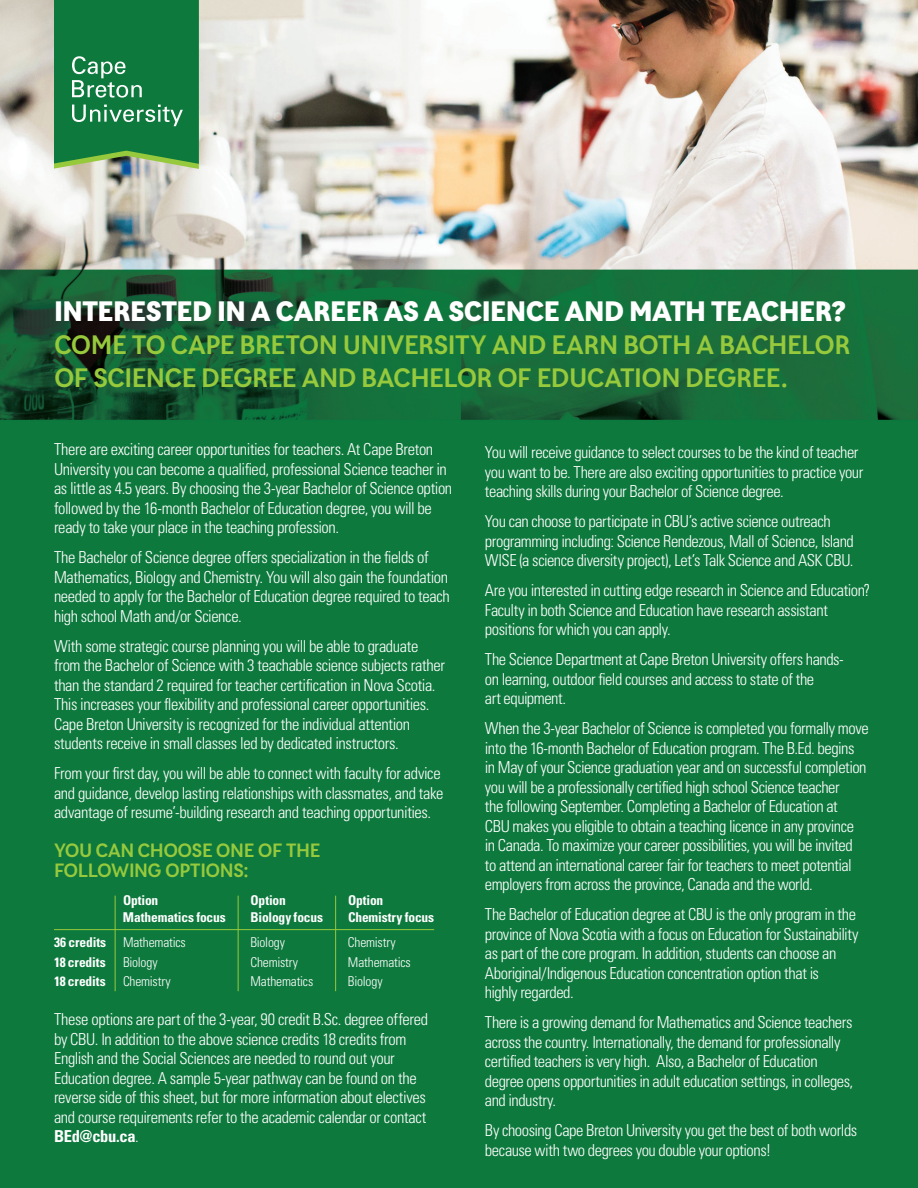
<style>
.page{position:relative;width:918px;height:1188px;background:#fff}
.page>*{position:absolute;margin:0;border:0;box-sizing:border-box;transform-origin:0 0}
.main_text{font:900 28.5px "Lean O Sans FY";letter-spacing:-.02em;color:#fff}
.main_text-2{font:700 27px/33px "Lean O Sans FY";letter-spacing:-.02em;color:#97c93c}
.main_text-3{font:700 19.5px "Lean O Sans FY";letter-spacing:-.025em;color:#97c93c}
.main_text-4{font:300 condensed 16.5px/19.5px "Univers LT Std";letter-spacing:-.025em;color:#fff}
.main_text-5{font:300 condensed 13.5px "Univers LT Std";letter-spacing:-.015em;color:#fff}
.main_text-6{font:700 condensed 13.5px "Univers LT Std";letter-spacing:-.01em;color:#fff}
.s1{font-weight:700}
</style>
<div class="page">
<img style="left:0;top:0;width:918px;height:1188px">
<svg style="left:54px;top:0;width:145px;height:169px;background:#23844b"></svg>
<hr style="left:238px;top:896px;width:1px;height:95px;background:#97c93c">
<hr style="left:335px;top:896px;width:1px;height:95px;background:#97c93c">
<hr style="left:115px;top:896px;width:1px;height:95px;background:#97c93c">
<hr style="left:54px;top:929px;width:380px;height:1px;background:#97c93c">
<p class="main_text" style="left:54px;top:293px;width:793px">INTERESTED IN A CAREER AS A SCIENCE AND MATH TEACHER?</p>
<p class="main_text-2" style="left:54px;top:328px;width:798px">COME TO CAPE BRETON UNIVERSITY AND EARN BOTH A BACHELOR<br>OF SCIENCE DEGREE AND BACHELOR OF EDUCATION DEGREE.</p>
<p class="main_text-4" style="left:54px;top:440px;width:400px">There are exciting career opportunities for teachers. At Cape Breton University you can become a qualified, professional Science teacher in as little as 4.5 years. By choosing the 3-year Bachelor of Science option followed by the 16-month Bachelor of Education degree, you will be ready to take your place in the teaching profession.</p>
<p class="main_text-4" style="left:54px;top:548px;width:397px">The Bachelor of Science degree offers specialization in the fields of Mathematics, Biology and Chemistry. You will also gain the foundation needed to apply for the Bachelor of Education degree required to teach high school Math and/or Science.</p>
<p class="main_text-4" style="left:54px;top:636px;width:393px">With some strategic course planning you will be able to graduate from the Bachelor of Science with 3 teachable science subjects rather than the standard 2 required for teacher certification in Nova Scotia.<br>This increases your flexibility and professional career opportunities.</p>
<p class="main_text-4" style="left:54px;top:714px;width:358px">Cape Breton University is recognized for the individual attention students receive in small classes led by dedicated instructors.</p>
<p class="main_text-4" style="left:54px;top:764px;width:391px">From your first day, you will be able to connect with faculty for advice and guidance, develop lasting relationships with classmates, and take advantage of resume’-building research and teaching opportunities.</p>
<p class="main_text-3" style="left:54px;top:838px;width:268px">YOU CAN CHOOSE ONE OF THE</p>
<p class="main_text-3" style="left:54px;top:858px;width:196px">FOLLOWING OPTIONS:</p>
<p class="main_text-6" style="left:123px;top:892px;width:37px">Option</p>
<p class="main_text-6" style="left:251px;top:892px;width:37px">Option</p>
<p class="main_text-6" style="left:348px;top:892px;width:37px">Option</p>
<p class="main_text-6" style="left:123px;top:909px;width:104px">Mathematics focus</p>
<p class="main_text-6" style="left:251px;top:909px;width:74px">Biology focus</p>
<p class="main_text-6" style="left:348px;top:909px;width:88px">Chemistry focus</p>
<p class="main_text-5" style="left:54px;top:934px;width:133px"><span class="s1">36 credits</span> Mathematics</p>
<p class="main_text-5" style="left:250px;top:934px;width:36px">Biology</p>
<p class="main_text-5" style="left:348px;top:934px;width:49px">Chemistry</p>
<p class="main_text-6" style="left:54px;top:954px;width:53px">18 credits</p>
<p class="main_text-5" style="left:123px;top:954px;width:36px">Biology</p>
<p class="main_text-5" style="left:250px;top:954px;width:49px">Chemistry</p>
<p class="main_text-5" style="left:348px;top:954px;width:64px">Mathematics</p>
<p class="main_text-6" style="left:54px;top:973px;width:53px">18 credits</p>
<p class="main_text-5" style="left:123px;top:973px;width:49px">Chemistry</p>
<p class="main_text-5" style="left:250px;top:973px;width:64px">Mathematics</p>
<p class="main_text-5" style="left:348px;top:973px;width:36px">Biology</p>
<p class="main_text-4" style="left:54px;top:1010px;width:376px">These options are part of the 3-year, 90 credit B.Sc. degree offered by CBU. In addition to the above science credits 18 credits from English and the Social Sciences are needed to round out your Education degree. A sample 5-year pathway can be found on the reverse side of this sheet, but for more information about electives and course requirements refer to the academic calendar or contact <span class="s1">BEd@cbu.ca</span>.</p>
<p class="main_text-4" style="left:485px;top:443px;width:380px">You will receive guidance to select courses to be the kind of teacher you want to be. There are also exciting opportunities to practice your teaching skills during your Bachelor of Science degree.</p>
<p class="main_text-4" style="left:485px;top:512px;width:371px">You can choose to participate in CBU’s active science outreach programming including: Science Rendezous, Mall of Science, Island<br>WISE (a science diversity project), Let’s Talk Science and ASK CBU.</p>
<p class="main_text-4" style="left:485px;top:581px;width:387px">Are you interested in cutting edge research in Science and Education?<br>Faculty in both Science and Education have research assistant positions for which you can apply.</p>
<p class="main_text-4" style="left:485px;top:650px;width:360px">The Science Department at Cape Breton University offers hands&shy;on learning, outdoor field courses and access to state of the<br>art equipment.</p>
<p class="main_text-4" style="left:485px;top:719px;width:385px">When the 3-year Bachelor of Science is completed you formally move into the 16-month Bachelor of Education program. The B.Ed. begins in May of your Science graduation year and on successful completion you will be a professionally certified high school Science teacher<br>the following September. Completing a Bachelor of Education at<br>CBU makes you eligible to obtain a teaching licence in any province<br>in Canada. To maximize your career possibilities, you will be invited<br>to attend an international career fair for teachers to meet potential employers from across the province, Canada and the world.</p>
<p class="main_text-4" style="left:485px;top:905px;width:375px">The Bachelor of Education degree at CBU is the only program in the province of Nova Scotia with a focus on Education for Sustainability as part of the core program. In addition, students can choose an Aboriginal/Indigenous Education concentration option that is<br>highly regarded.</p>
<p class="main_text-4" style="left:485px;top:1013px;width:370px">There is a growing demand for Mathematics and Science teachers across the country. Internationally, the demand for professionally certified teachers is very high. Also, a Bachelor of Education degree opens opportunities in adult education settings, in colleges, and industry.</p>
<p class="main_text-4" style="left:485px;top:1121px;width:374px">By choosing Cape Breton University you get the best of both worlds because with two degrees you double your options!</p>
</div>
